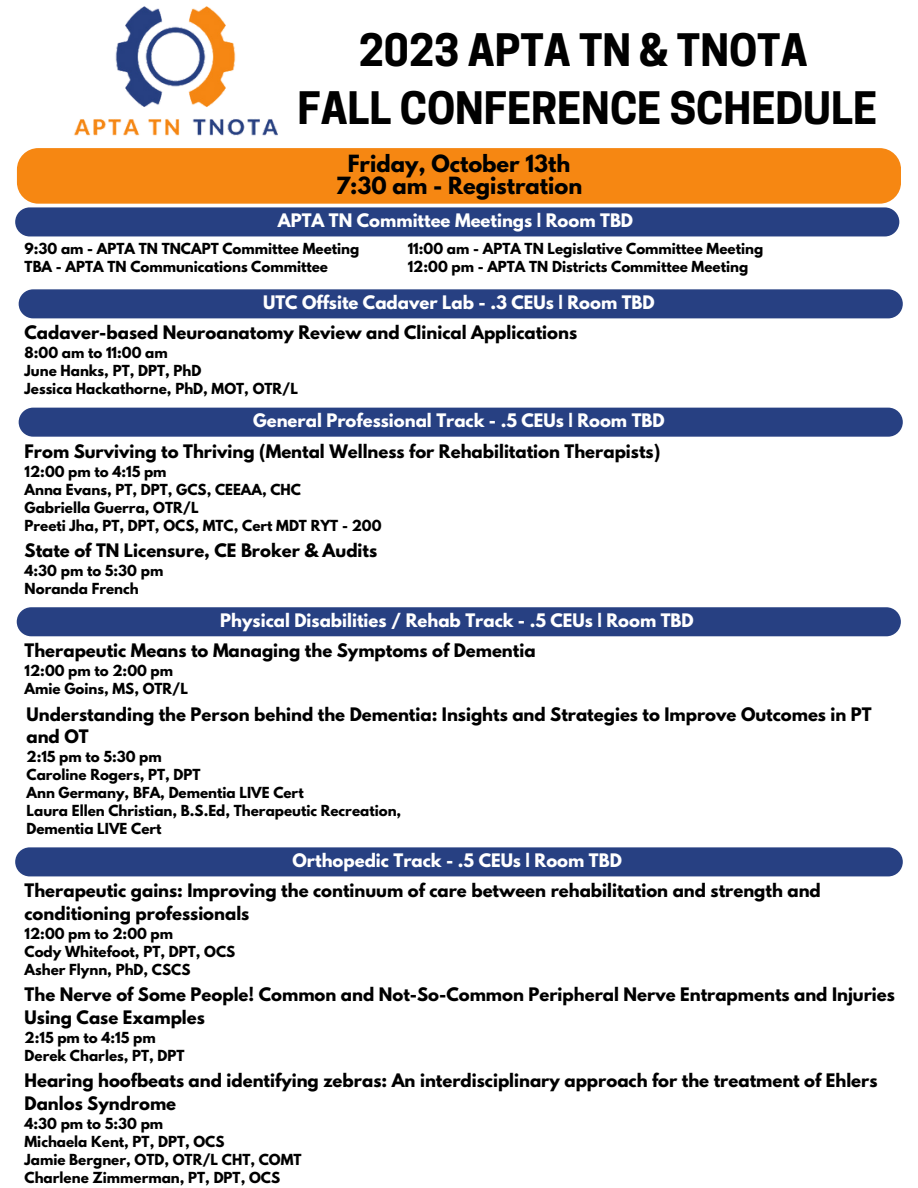
<style>
.page{position:relative;width:918px;height:1188px;background:#fff}
.page>*{position:absolute;margin:0;border:0;box-sizing:border-box;transform-origin:0 0}
.t1{font:700 42px "Cooper Hewitt";color:#000}
.t2{font:700 21px "League Spartan";color:#000}
.t3{font:700 16.5px/22.5px "League Spartan";color:#000}
.t4{font:700 16.5px "League Spartan";color:#fff}
.t5{font:700 13.5px "League Spartan";color:#000}
</style>
<div class="page">
<img style="left:74px;top:6px;width:204px;height:130px">
<div style="left:17px;top:148px;width:884px;height:56px;background:#f68712;border-radius:21px"></div>
<div style="left:19px;top:289px;width:884px;height:29px;background:#274082;border-radius:15px"></div>
<div style="left:19px;top:408px;width:884px;height:29px;background:#274082;border-radius:15px"></div>
<div style="left:17px;top:607px;width:884px;height:29px;background:#274082;border-radius:15px"></div>
<div style="left:15px;top:847px;width:888px;height:29px;background:#274082;border-radius:15px"></div>
<div style="left:15px;top:207px;width:884px;height:29px;background:#274082;border-radius:15px"></div>
<p class="t1" style="left:359px;top:34px;width:450px">2023 APTA TN &amp; TNOTA</p>
<p class="t1" style="left:298px;top:93px;width:581px">FALL CONFERENCE SCHEDULE</p>
<p class="t2" style="left:348px;top:153px;width:224px">Friday, October 13th</p>
<p class="t2" style="left:336px;top:175px;width:248px">7:30 am - Registration</p>
<p class="t4" style="left:278px;top:212px;width:357px">APTA TN Committee Meetings | Room TBD</p>
<p class="t5" style="left:25px;top:242px;width:336px">9:30 am - APTA TN TNCAPT Committee Meeting</p>
<p class="t5" style="left:25px;top:260px;width:305px">TBA - APTA TN Communications Committee</p>
<p class="t5" style="left:408px;top:242px;width:357px">11:00 am - APTA TN Legislative Committee Meeting</p>
<p class="t5" style="left:408px;top:260px;width:342px">12:00 pm - APTA TN Districts Committee Meeting</p>
<p class="t4" style="left:263px;top:294px;width:393px">UTC Offsite Cadaver Lab - .3 CEUs | Room TBD</p>
<p class="t3" style="left:25px;top:323px;width:554px">Cadaver-based Neuroanatomy Review and Clinical Applications</p>
<p class="t5" style="left:25px;top:346px;width:145px">8:00 am to 11:00 am</p>
<p class="t5" style="left:25px;top:364px;width:178px">June Hanks, PT, DPT, PhD</p>
<p class="t5" style="left:25px;top:382px;width:275px">Jessica Hackathorne, PhD, MOT, OTR/L</p>
<p class="t4" style="left:253px;top:413px;width:413px">General Professional Track - .5 CEUs | Room TBD</p>
<p class="t3" style="left:25px;top:442px;width:637px">From Surviving to Thriving (Mental Wellness for Rehabilitation Therapists)</p>
<p class="t5" style="left:25px;top:464px;width:144px">12:00 pm to 4:15 pm</p>
<p class="t5" style="left:25px;top:482px;width:278px">Anna Evans, PT, DPT, GCS, CEEAA, CHC</p>
<p class="t5" style="left:25px;top:500px;width:176px">Gabriella Guerra, OTR/L</p>
<p class="t5" style="left:25px;top:518px;width:358px">Preeti Jha, PT, DPT, OCS, MTC, Cert MDT RYT - 200</p>
<p class="t3" style="left:25px;top:541px;width:354px">State of TN Licensure, CE Broker &amp; Audits</p>
<p class="t5" style="left:25px;top:564px;width:140px">4:30 pm to 5:30 pm</p>
<p class="t5" style="left:25px;top:582px;width:116px">Noranda French</p>
<p class="t4" style="left:220px;top:612px;width:475px">Physical Disabilities / Rehab Track - .5 CEUs | Room TBD</p>
<p class="t3" style="left:25px;top:641px;width:513px">Therapeutic Means to Managing the Symptoms of Dementia</p>
<p class="t5" style="left:25px;top:664px;width:150px">12:00 pm to 2:00 pm</p>
<p class="t5" style="left:25px;top:682px;width:165px">Amie Goins, MS, OTR/L</p>
<p class="t3" style="left:27px;top:705px;width:847px">Understanding the Person behind the Dementia: Insights and Strategies to Improve Outcomes in PT and OT</p>
<p class="t5" style="left:27px;top:750px;width:137px">2:15 pm to 5:30 pm</p>
<p class="t5" style="left:27px;top:768px;width:176px">Caroline Rogers, PT, DPT</p>
<p class="t5" style="left:27px;top:786px;width:279px">Ann Germany, BFA, Dementia LIVE Cert</p>
<p class="t5" style="left:27px;top:804px;width:376px">Laura Ellen Christian, B.S.Ed, Therapeutic Recreation,</p>
<p class="t5" style="left:27px;top:822px;width:137px">Dementia LIVE Cert</p>
<p class="t4" style="left:293px;top:852px;width:331px">Orthopedic Track - .5 CEUs | Room TBD</p>
<p class="t3" style="left:25px;top:881px;width:798px">Therapeutic gains: Improving the continuum of care between rehabilitation and strength and conditioning professionals</p>
<p class="t5" style="left:25px;top:927px;width:150px">12:00 pm to 2:00 pm</p>
<p class="t5" style="left:25px;top:945px;width:212px">Cody Whitefoot, PT, DPT, OCS</p>
<p class="t5" style="left:25px;top:963px;width:167px">Asher Flynn, PhD, CSCS</p>
<p class="t3" style="left:25px;top:985px;width:872px">The Nerve of Some People! Common and Not-So-Common Peripheral Nerve Entrapments and Injuries<br>Using Case Examples</p>
<p class="t5" style="left:25px;top:1031px;width:133px">2:15 pm to 4:15 pm</p>
<p class="t5" style="left:25px;top:1049px;width:162px">Derek Charles, PT, DPT</p>
<p class="t3" style="left:25px;top:1071px;width:854px">Hearing hoofbeats and identifying zebras: An interdisciplinary approach for the treatment of Ehlers<br>Danlos Syndrome</p>
<p class="t5" style="left:25px;top:1116px;width:140px">4:30 pm to 5:30 pm</p>
<p class="t5" style="left:25px;top:1134px;width:202px">Michaela Kent, PT, DPT, OCS</p>
<p class="t5" style="left:25px;top:1152px;width:279px">Jamie Bergner, OTD, OTR/L CHT, COMT</p>
<p class="t5" style="left:25px;top:1170px;width:257px">Charlene Zimmerman, PT, DPT, OCS</p>
</div>
